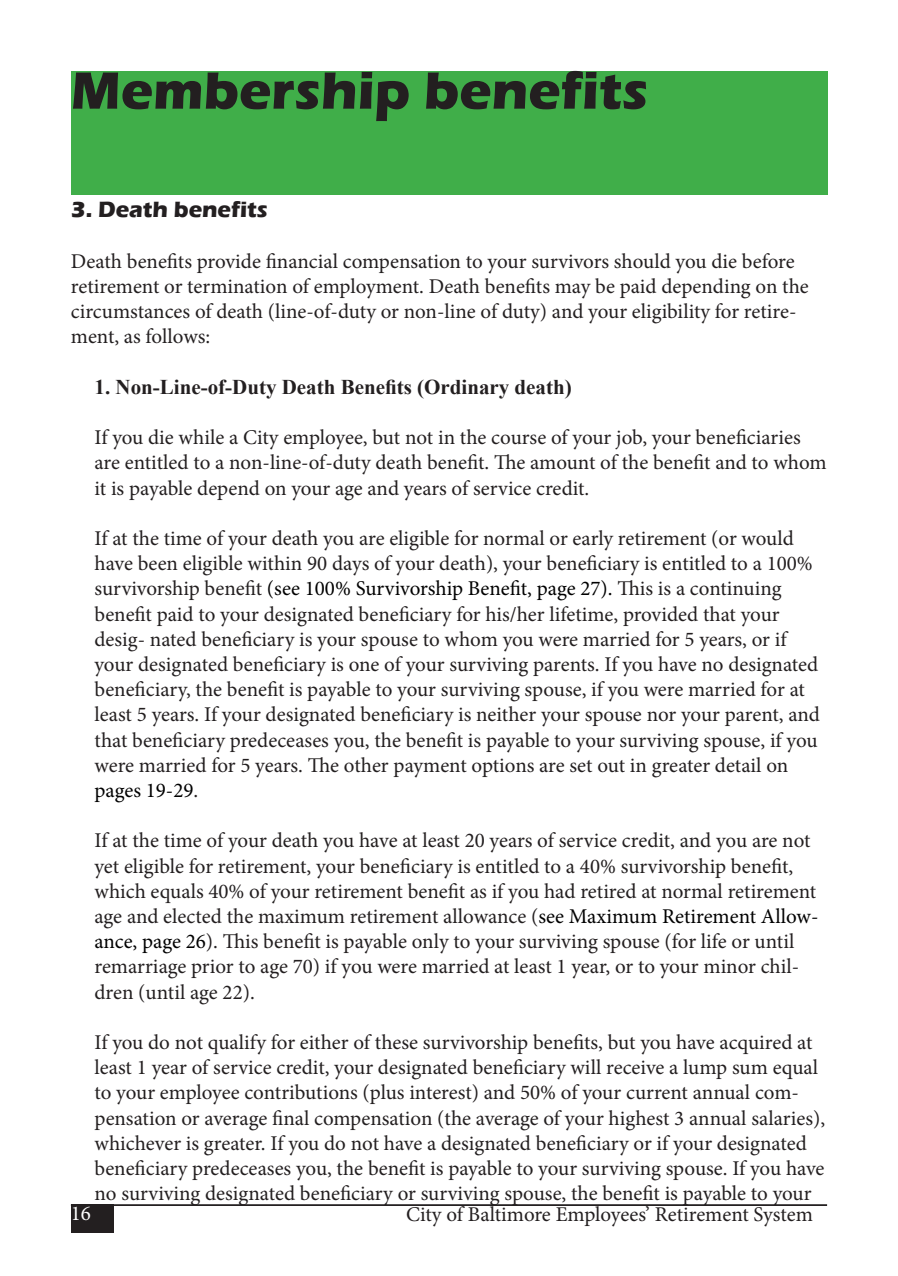
<style>
.page{position:relative;width:898px;height:1276px;background:#fff}
.page>*{position:absolute;margin:0;border:0;box-sizing:border-box;transform-origin:0 0}
.t1{font:700 54.25px "Eras ITC";color:#231f20}
.t2{font:700 22.75px "Eras ITC";color:#231f20}
.t3{font:21px/25.2px "Minion Pro";color:#231f20}
.t4{font:700 21px "Times New Roman";color:#231f20}
.t5{font:21px "Minion Pro";color:#fff}
.s1{color:#000}
</style>
<div class="page">
<div style="left:71px;top:71px;width:756px;height:123px;background:#40ae49"></div>
<hr style="left:71px;top:1204px;width:756px;height:2px;background:#231f20">
<div style="left:71px;top:1204px;width:43px;height:29px;background:#231f20"></div>
<h1 class="t1" style="left:71px;top:59px;width:579px">Membership benefits</h1>
<p class="t2" style="left:71px;top:197px;width:198px">3. Death benefits</p>
<p class="t3" style="left:71px;top:248px;width:739px">Death benefits provide financial compensation to your survivors should you die before retirement or termination of employment. Death benefits may be paid depending on the circumstances of death (line-of-duty or non-line of duty) and your eligibility for retire&shy;ment, as follows:</p>
<p class="t4" style="left:94px;top:371px;width:479px">1. Non-Line-of-Duty Death Benefits (Ordinary death)</p>
<p class="t3" style="left:94px;top:425px;width:734px">If you die while a City employee, but not in the course of your job, your beneficiaries are entitled to a non-line-of-duty death benefit. The amount of the benefit and to whom it is payable depend on your age and years of service credit.</p>
<p class="t3" style="left:94px;top:526px;width:727px">If at the time of your death you are eligible for normal or early retirement (or would have been eligible within 90 days of your death), your beneficiary is entitled to a 100% survivorship benefit <span class="s1">(see 100% Survivorship Benefit, page 27).</span> This is a continuing benefit paid to your designated beneficiary for his/her lifetime, provided that your desig- nated beneficiary is your spouse to whom you were married for 5 years, or if your designated beneficiary is one of your surviving parents. If you have no designated beneficiary, the benefit is payable to your surviving spouse, if you were married for at least 5 years. If your designated beneficiary is neither your spouse nor your parent, and that beneficiary predeceases you, the benefit is payable to your surviving spouse, if you were married for 5 years. The other payment options are set out in greater detail on <span class="s1">pages 19-29</span>.</p>
<p class="t3" style="left:94px;top:828px;width:725px">If at the time of your death you have at least 20 years of service credit, and you are not yet eligible for retirement, your beneficiary is entitled to a 40% survivorship benefit, which equals 40% of your retirement benefit as if you had retired at normal retirement age and elected the maximum retirement allowance (<span class="s1">see Maximum Retirement Allow&shy;ance, page 26</span>). This benefit is payable only to your surviving spouse (for life or until remarriage prior to age 70) if you were married at least 1 year, or to your minor chil&shy;dren (until age 22).</p>
<p class="t3" style="left:94px;top:1030px;width:732px">If you do not qualify for either of these survivorship benefits, but you have acquired at least 1 year of service credit, your designated beneficiary will receive a lump sum equal to your employee contributions (plus interest) and 50% of your current annual com&shy;pensation or average final compensation (the average of your highest 3 annual salaries), whichever is greater. If you do not have a designated beneficiary or if your designated beneficiary predeceases you, the benefit is payable to your surviving spouse. If you have no surviving designated beneficiary or surviving spouse, the benefit is payable to your</p>
<p class="t5" style="left:71px;top:1198px;width:22px">16</p>
<p class="t3" style="left:406px;top:1202px;width:408px">City of Baltimore Employees’ Retirement System</p>
</div>
